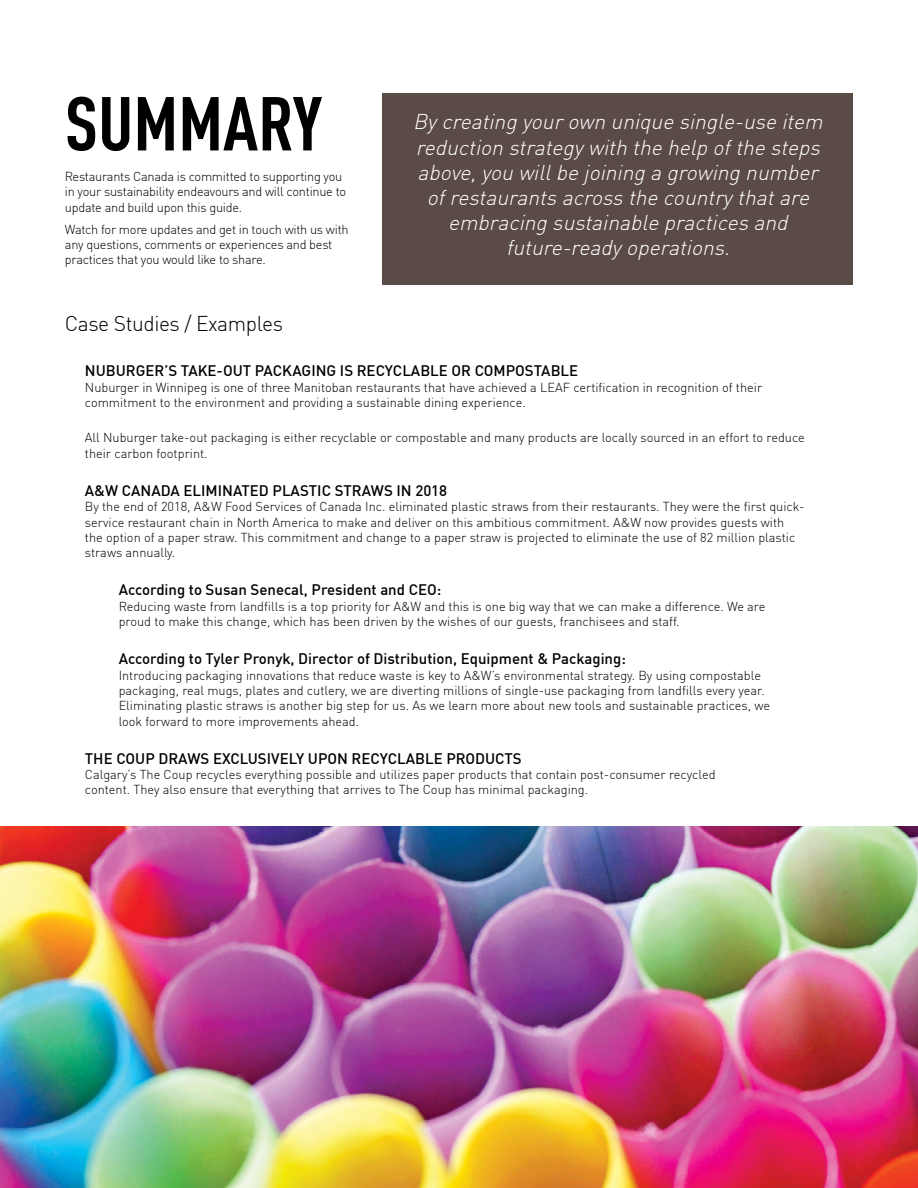
<style>
.page{position:relative;width:918px;height:1188px;background:#fff}
.page>*{position:absolute;margin:0;border:0;box-sizing:border-box;transform-origin:0 0}
.t1{font:700 condensed 75px "DIN Offc";color:#000}
.t2{font:italic 300 21px/25.2px "DIN Offc";color:#fff;text-align:center}
.t3{font:300 21px "DIN Offc";letter-spacing:-.02em;color:#000}
.t4{font:500 15px "DIN Offc";color:#000}
.t5{font:300 12.75px/15.3px "DIN Offc";color:#000}
.t6{font:300 12.75px/15.3px "DIN Offc";letter-spacing:-.02em;color:#000}
</style>
<div class="page">
<div style="left:382px;top:93px;width:471px;height:192px;background:#5b4b47"></div>
<img style="left:0;top:826px;width:918px;height:362px">
<h1 class="t1" style="left:65px;top:78px;width:259px">SUMMARY</h1>
<p class="t6" style="left:65px;top:169px;width:283px">Restaurants Canada is committed to supporting you in your sustainability endeavours and will continue to update and build upon this guide.</p>
<p class="t6" style="left:65px;top:221px;width:285px">Watch for more updates and get in touch with us with any questions, comments or experiences and best practices that you would like to share.</p>
<p class="t2" style="left:413px;top:109px;width:417px">Bycreating yourown unique single-use item reduction strategywith the help ofthe steps above,you willbe joining a growing number ofrestaurants across the countrythatare embracing sustainable practices and future-readyoperations.</p>
<h2 class="t3" style="left:65px;top:311px;width:220px">Case Studies / Examples</h2>
<p class="t4" style="left:85px;top:361px;width:495px">NUBURGER’S TAKE-OUT PACKAGING IS RECYCLABLE OR COMPOSTABLE</p>
<p class="t5" style="left:85px;top:379px;width:679px">Nuburger in Winnipeg is one of three Manitoban restaurants that have achieved a LEAF certification in recognition of their commitment to the environment and providing a sustainable dining experience.</p>
<p class="t5" style="left:85px;top:430px;width:721px">All Nuburger take-out packaging is either recyclable or compostable and many products are locally sourced in an effort to reduce their carbon footprint.</p>
<p class="t4" style="left:85px;top:481px;width:364px">A&amp;W CANADA ELIMINATED PLASTIC STRAWS IN 2018</p>
<p class="t5" style="left:85px;top:499px;width:721px">By the end of 2018, A&amp;W Food Services of Canada Inc. eliminated plastic straws from their restaurants. They were the first quick&shy;service restaurant chain in North America to make and deliver on this ambitious commitment. A&amp;W now provides guests with the option of a paper straw. This commitment and change to a paper straw is projected to eliminate the use of 82 million plastic straws annually.</p>
<p class="t4" style="left:119px;top:580px;width:324px">According to Susan Senecal, President and CEO:</p>
<p class="t5" style="left:119px;top:598px;width:648px">Reducing waste from landfills is a top priority for A&amp;W and this is one big way that we can make a difference. We are proud to make this change, which has been driven by the wishes of our guests, franchisees and staff.</p>
<p class="t4" style="left:119px;top:649px;width:509px">According to Tyler Pronyk, Director of Distribution, Equipment &amp; Packaging:</p>
<p class="t5" style="left:119px;top:667px;width:653px">Introducing packaging innovations that reduce waste is key to A&amp;W’s environmental strategy. By using compostable packaging, real mugs, plates and cutlery, we are diverting millions of single-use packaging from landfills every year.<br>Eliminating plastic straws is another big step for us. As we learn more about new tools and sustainable practices, we look forward to more improvements ahead.</p>
<p class="t4" style="left:85px;top:749px;width:438px">THE COUP DRAWS EXCLUSIVELY UPON RECYCLABLE PRODUCTS</p>
<p class="t5" style="left:85px;top:767px;width:632px">Calgary’s The Coup recycles everything possible and utilizes paper products that contain post-consumer recycled content. They also ensure that everything that arrives to The Coup has minimal packaging.</p>
</div>
